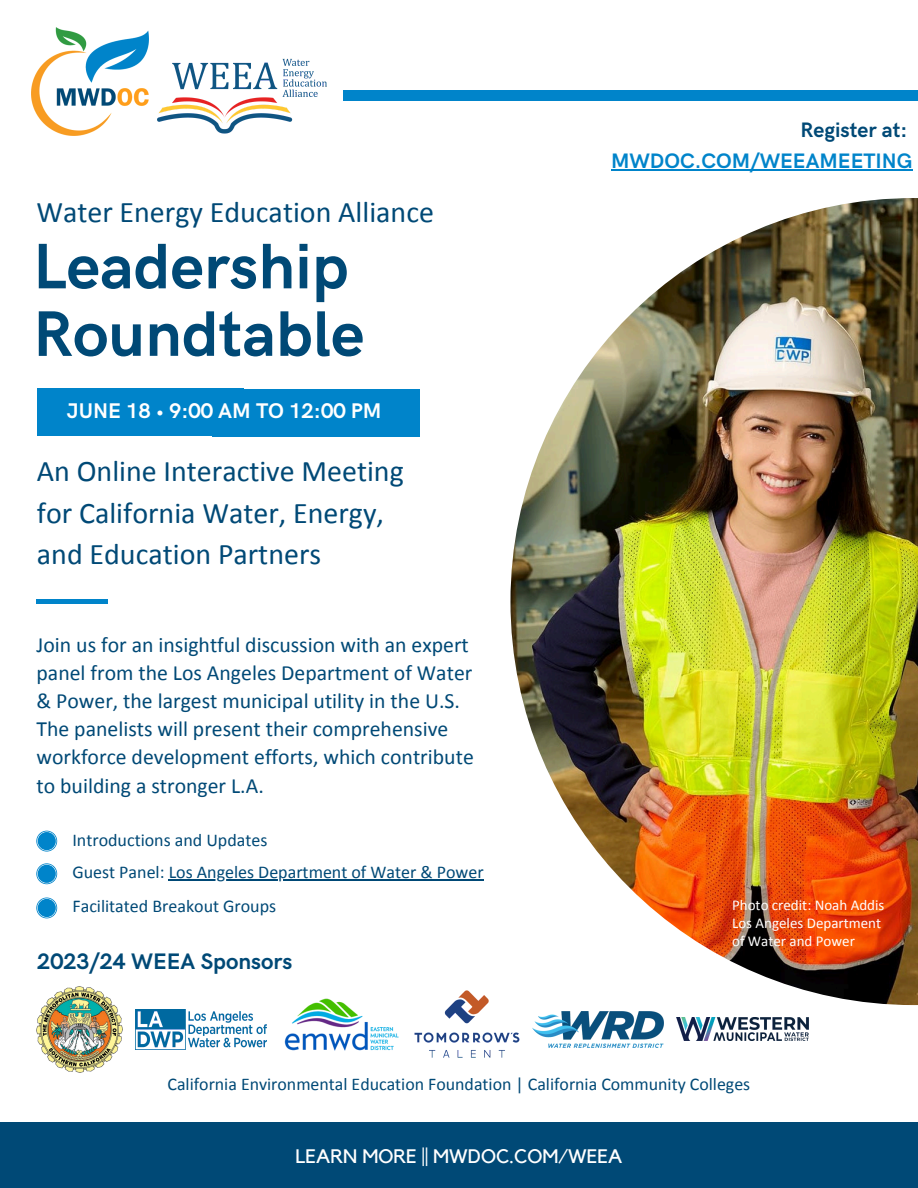
<style>
.page{position:relative;width:918px;height:1188px;background:#fff}
.page>*{position:absolute;margin:0;border:0;box-sizing:border-box;transform-origin:0 0}
.t1{font:700 64.5px/67.5px "HK Grotesk";color:#004976}
.t2{font:30px/41.7px "Calibri";color:#004976}
.t3{font:700 22.5px "HK Grotesk";color:#004976}
.t4{font:21.75px/28.2px "Calibri";color:#004976}
.t5{font:700 21.3px "HK Grotesk";color:#fff}
.t6{font:700 21px/31.5px "HK Grotesk";color:#0084ca;text-align:right}
.t7{font:19.5px "Kollektif";color:#fff}
.t8{font:18px "Calibri";color:#004976}
.t9{font:17.85px "Calibri";color:#004976}
.t10{font:15px "Calibri";color:#fff}
.s1{color:#004976}
</style>
<div class="page">
<img style="left:32px;top:27px;width:117px;height:108px">
<img style="left:158px;top:58px;width:169px;height:76px">
<img style="left:510px;top:198px;width:408px;height:807px">
<div style="left:309px;top:1122px;width:316px;height:66px;background:#004976"></div>
<div style="left:0;top:1122px;width:316px;height:66px;background:#004976"></div>
<div style="left:606px;top:1122px;width:312px;height:66px;background:#004976"></div>
<div style="left:212px;top:389px;width:207px;height:47px;background:#0084ca"></div>
<div style="left:37px;top:388px;width:207px;height:48px;background:#0084ca"></div>
<div style="left:344px;top:90px;width:574px;height:10px;background:#0084ca"></div>
<div style="left:37px;top:599px;width:71px;height:5px;background:#0084ca"></div>
<svg style="left:36px;top:863px;width:21px;height:21px"></svg>
<div style="left:38px;top:865px;width:18px;height:18px;background:#0084ca;border-radius:50%"></div>
<hr style="left:169px;top:879px;width:315px;height:2px;background:#004976">
<svg style="left:36px;top:898px;width:21px;height:20px"></svg>
<div style="left:38px;top:899px;width:18px;height:18px;background:#0084ca;border-radius:50%"></div>
<svg style="left:36px;top:831px;width:21px;height:21px"></svg>
<div style="left:38px;top:832px;width:18px;height:18px;background:#0084ca;border-radius:50%"></div>
<img style="left:37px;top:987px;width:85px;height:85px">
<img style="left:135px;top:1010px;width:132px;height:39px">
<img style="left:533px;top:1012px;width:130px;height:36px">
<img style="left:284px;top:998px;width:115px;height:53px">
<img style="left:414px;top:982px;width:114px;height:76px">
<img style="left:677px;top:1018px;width:131px;height:22px">
<hr style="left:611px;top:169px;width:302px;height:1px;background:#0084ca">
<p class="t2" style="left:36px;top:193px;width:399px">Water Energy Education Alliance</p>
<p class="t1" style="left:33px;top:235px;width:333px">Leadership<br>Roundtable</p>
<h4 class="t5" style="left:67px;top:399px;width:316px">JUNE 18 • 9:00 AM TO 12:00 PM</h4>
<p class="t2" style="left:37px;top:453px;width:368px">An Online Interactive Meeting for California Water, Energy, and Education Partners</p>
<p class="t4" style="left:37px;top:632px;width:439px">Join us for an insightful discussion with an expert panel from the Los Angeles Department of Water &amp; Power, the largest municipal utility in the U.S.<br>The panelists will present their comprehensive workforce development efforts, which contribute to building a stronger L.A.</p>
<p class="t8" style="left:72px;top:832px;width:197px">Introductions and Updates</p>
<h2 class="t8" style="left:72px;top:865px;width:413px">Guest Panel: Los Angeles Department of Water &amp; Power</h2>
<p class="t8" style="left:72px;top:899px;width:205px">Facilitated Breakout Groups</p>
<p class="t3" style="left:37px;top:949px;width:257px">2023/24 WEEA Sponsors</p>
<p class="t6" style="left:611px;top:115px;width:303px"><span class="s1">Register at:<br></span>MWDOC.COM/WEEAMEETING</p>
<p class="t10" style="left:732px;top:898px;width:154px">Photo credit: Noah Addis</p>
<p class="t10" style="left:732px;top:916px;width:151px">Los Angeles Department</p>
<p class="t10" style="left:732px;top:934px;width:124px">of Water and Power</p>
<p class="t9" style="left:167px;top:1077px;width:584px">California Environmental Education Foundation | California Community Colleges</p>
<p class="t7" style="left:295px;top:1148px;width:329px">LEARN MORE || MWDOC.COM/WEEA</p>
</div>
